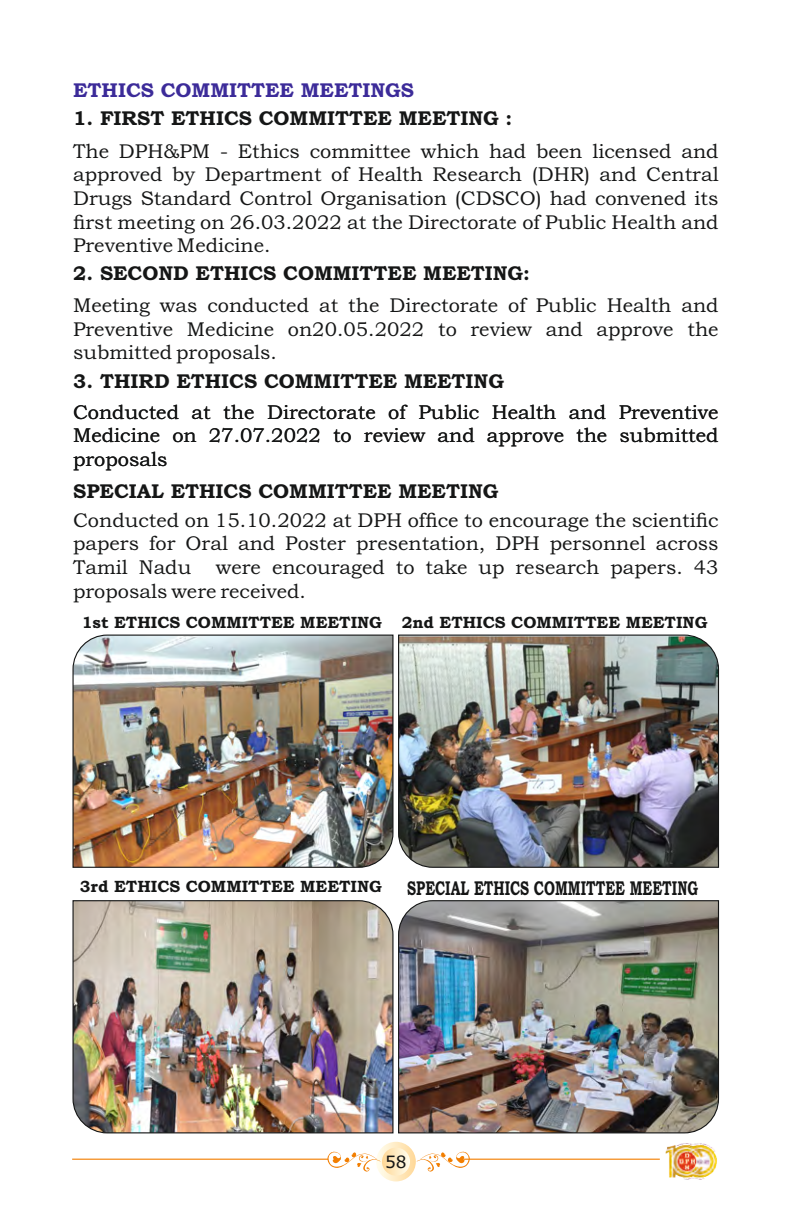
<style>
.page{position:relative;width:792px;height:1224px;background:#fff}
.page>*{position:absolute;margin:0;border:0;box-sizing:border-box;transform-origin:0 0}
.t1{font:20px/23.6px "Bookman Old Style";color:#151616;text-align:justify}
.t2{font:700 20px "Bookman Old Style";color:#151616}
.t3{font:700 20px "Bookman Old Style";color:#151616;scale:.68 1}
.t4{font:700 20px "Bookman Old Style";color:#3c2b99}
.t5{font:17px "Verdana";color:#151616}
.t6{font:700 16.4px "Bookman Old Style";color:#151616}
</style>
<div class="page">
<img style="left:72px;top:634px;width:322px;height:234px">
<img style="left:72px;top:900px;width:322px;height:234px">
<img style="left:398px;top:634px;width:322px;height:234px">
<img style="left:398px;top:900px;width:322px;height:234px">
<svg style="left:376px;top:1142px;width:40px;height:39px"></svg>
<div style="left:382px;top:1148px;width:28px;height:28px;background:linear-gradient(to right,#ffd897,#fffbe9);border-radius:50%"></div>
<svg style="left:327px;top:1151px;width:54px;height:21px"></svg>
<svg style="left:416px;top:1151px;width:54px;height:21px"></svg>
<hr style="left:72px;top:1159px;width:256px;height:1px;background:#f27e00">
<hr style="left:464px;top:1159px;width:196px;height:1px;background:#f27e00">
<img style="left:665px;top:1143px;width:52px;height:37px">
<p class="t4" style="left:73px;top:83px;width:342px">ETHICS COMMITTEE MEETINGS</p>
<p class="t2" style="left:73px;top:111px;width:441px">1. FIRST ETHICS COMMITTEE MEETING :</p>
<p class="t1" style="left:73px;top:141px;width:647px">The DPH&amp;PM - Ethics committee which had been licensed and approved by Department of Health Research (DHR) and Central Drugs Standard Control Organisation (CDSCO) had convened its first meeting on 26.03.2022 at the Directorate of Public Health and Preventive Medicine.</p>
<p class="t2" style="left:73px;top:266px;width:458px">2. SECOND ETHICS COMMITTEE MEETING:</p>
<p class="t1" style="left:73px;top:295px;width:647px">Meeting was conducted at the Directorate of Public Health and Preventive Medicine on20.05.2022 to review and approve the submitted proposals.</p>
<p class="t2" style="left:73px;top:374px;width:432px">3. THIRD ETHICS COMMITTEE MEETING</p>
<p class="t1" style="left:73px;top:402px;width:647px">Conducted at the Directorate of Public Health and Preventive Medicine on 27.07.2022 to review and approve the submitted proposals</p>
<p class="t2" style="left:73px;top:484px;width:427px">SPECIAL ETHICS COMMITTEE MEETING</p>
<p class="t1" style="left:73px;top:510px;width:647px">Conducted on 15.10.2022 at DPH office to encourage the scientific papers for Oral and Poster presentation, DPH personnel across Tamil Nadu were encouraged to take up research papers. 43 proposals were received.</p>
<p class="t6" style="left:82px;top:616px;width:627px">1st ETHICS COMMITTEE MEETING 2nd ETHICS COMMITTEE MEETING</p>
<p class="t6" style="left:80px;top:881px;width:304px">3rd ETHICS COMMITTEE MEETING</p>
<p class="t3" style="left:407px;top:880px;width:429px">SPECIAL ETHICS COMMITTEE MEETING</p>
<p class="t5" style="left:385px;top:1155px;width:23px">58</p>
</div>
